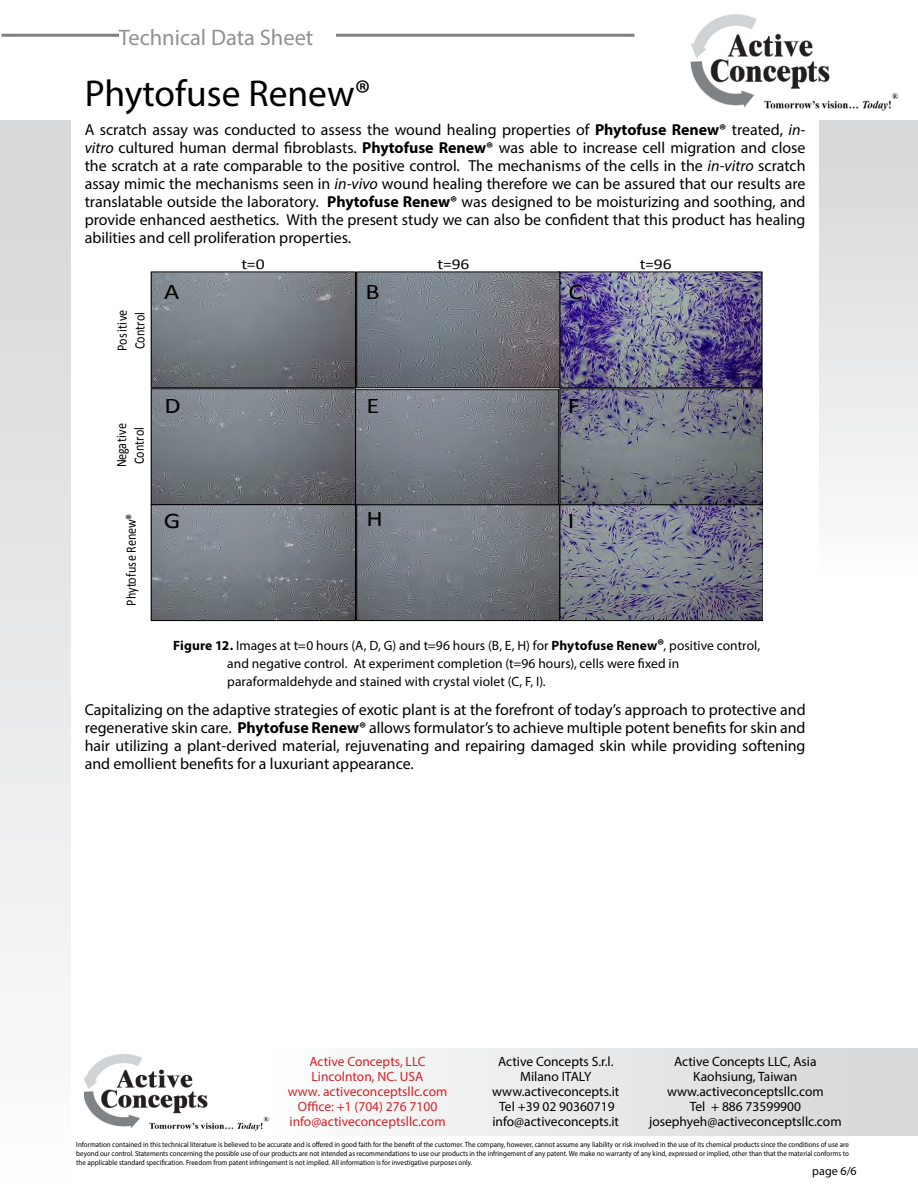
<style>
.page{position:relative;width:918px;height:1188px;background:#fff}
.page>*{position:absolute;margin:0;border:0;box-sizing:border-box;transform-origin:0 0}
.t1{font:37.5px "Myriad Pro";color:#000}
.t2{font:22.5px "Myriad Pro";color:#919195}
.t3{font:22.5px "Calibri";color:#000;scale:1.18 1}
.t4{font:15.9px/18px "Myriad Pro";color:#000;text-align:justify}
.t5{font:15px "Calibri";color:#000;scale:1.18 1}
.t6{font:14.25px/17.5px "Calibri";letter-spacing:.01em;color:#000;scale:.85 1}
.t7{font:13.5px/15px "Myriad Pro";color:#000;text-align:center}
.t8{font:13.5px/15px "Myriad Pro";color:#d2232a;text-align:center}
.t9{font:12px "Myriad Pro";color:#000}
.t10{font:7.5px/9px "Myriad Pro";color:#000;text-align:justify;scale:.93 1}
.s1{font-weight:700}
.s2{font-weight:700;font-size:15.75px}
.s3{font-style:italic}
</style>
<div class="page">
<img style="left:690px;top:14px;width:209px;height:97px">
<hr style="left:2px;top:34px;width:633px;height:3px;background:#807f83">
<div style="left:119px;top:28px;width:217px;height:31px;background:#fff"></div>
<div style="left:819px;top:120px;width:99px;height:459px;background:linear-gradient(to bottom,#d5d6d8,#fcfcfc)"></div>
<img style="left:85px;top:1054px;width:185px;height:77px">
<div style="left:272px;top:1048px;width:646px;height:87px;background:linear-gradient(to right,#fcfcfc,#d5d6d8)"></div>
<div style="left:0;top:120px;width:71px;height:1068px;background:linear-gradient(to bottom,#d5d6d8,#fcfcfc)"></div>
<img style="left:153px;top:390px;width:201px;height:229px">
<div style="left:151px;top:388px;width:205px;height:117px;border:1px solid #000"></div>
<img style="left:153px;top:273px;width:201px;height:113px">
<div style="left:151px;top:271px;width:205px;height:117px;border:1px solid #000"></div>
<div style="left:151px;top:504px;width:205px;height:117px;border:1px solid #000"></div>
<img style="left:358px;top:506px;width:200px;height:113px">
<div style="left:356px;top:504px;width:204px;height:117px;border:1px solid #000"></div>
<img style="left:358px;top:273px;width:403px;height:113px">
<div style="left:558px;top:271px;width:205px;height:117px;border:1px solid #000"></div>
<svg style="left:559px;top:388px;width:204px;height:233px"></svg>
<div style="left:356px;top:271px;width:204px;height:117px;border:1px solid #000"></div>
<img style="left:357px;top:391px;width:200px;height:112px">
<div style="left:355px;top:389px;width:204px;height:116px;border:1px solid #000"></div>
<h2 class="t2" style="left:119px;top:23px;width:196px">Technical Data Sheet</h2>
<h1 class="t1" style="left:85px;top:70px;width:287px">Phytofuse Renew®</h1>
<p class="t4" style="left:85px;top:120px;width:722px">A scratch assay was conducted to assess the wound healing properties of <span class="s1">Phytofuse Renew</span><span class="s2">®</span> treated, <span class="s3">in&shy;vitro</span> cultured human dermal fibroblasts. <span class="s1">Phytofuse Renew</span><span class="s2">®</span> was able to increase cell migration and close the scratch at a rate comparable to the positive control. The mechanisms of the cells in the <span class="s3">in-vitro</span> scratch assay mimic the mechanisms seen in <span class="s3">in-vivo</span> wound healing therefore we can be assured that our results are translatable outside the laboratory. <span class="s1">Phytofuse Renew</span><span class="s2">®</span> was designed to be moisturizing and soothing, and provide enhanced aesthetics. With the present study we can also be confident that this product has healing abilities and cell proliferation properties.</p>
<p class="t5" style="left:241px;top:255px;width:21px">t=0</p>
<p class="t5" style="left:438px;top:255px;width:29px">t=96</p>
<p class="t5" style="left:640px;top:255px;width:29px">t=96</p>
<p class="t6" style="left:113px;top:351px;width:50px;rotate:-90deg">Positive<br>Control</p>
<p class="t6" style="left:113px;top:467px;width:54px;rotate:-90deg">Negative<br>Control</p>
<p class="t6" style="left:122px;top:606px;width:110px;rotate:-90deg">Phytofuse Renew®</p>
<h2 class="t3" style="left:164px;top:277px;width:14px">A</h2>
<h2 class="t3" style="left:365px;top:277px;width:14px">B</h2>
<h2 class="t3" style="left:569px;top:277px;width:13px">C</h2>
<h2 class="t3" style="left:164px;top:392px;width:15px">D</h2>
<h2 class="t3" style="left:366px;top:392px;width:12px">E</h2>
<h2 class="t3" style="left:568px;top:392px;width:12px">F</h2>
<h2 class="t3" style="left:164px;top:506px;width:16px">G</h2>
<h2 class="t3" style="left:366px;top:504px;width:15px">H</h2>
<h2 class="t3" style="left:568px;top:506px;width:7px">I</h2>
<p class="t7" style="left:227px;top:636px;width:534px;line-height:18px;text-align:left;text-indent:-54px"><span class="s1">Figure 12.</span> Images at t=0 hours (A, D, G) and t=96 hours (B, E, H) for <span class="s1">Phytofuse Renew</span><span class="s2">®</span>, positive control, and negative control. At experiment completion (t=96 hours), cells were fixed in paraformaldehyde and stained with crystal violet (C, F, I).</p>
<p class="t4" style="left:85px;top:701px;width:722px">Capitalizing on the adaptive strategies of exotic plant is at the forefront of today’s approach to protective and regenerative skin care. <span class="s1">Phytofuse Renew</span><span class="s2">®</span> allows formulator’s to achieve multiple potent benefits for skin and hair utilizing a plant-derived material, rejuvenating and repairing damaged skin while providing softening and emollient benefits for a luxuriant appearance.</p>
<p class="t8" style="left:288px;top:1054px;width:161px">Active Concepts, LLC<br>Lincolnton, NC. USA<br>www. activeconceptsllc.com<br>Office: +1 (704) 276 7100 info@activeconceptsllc.com</p>
<p class="t7" style="left:492px;top:1054px;width:129px">Active Concepts S.r.l.<br>Milano ITALY www.activeconcepts.it<br>Tel +39 02 90360719 info@activeconcepts.it</p>
<p class="t7" style="left:649px;top:1054px;width:194px">Active Concepts LLC, Asia<br>Kaohsiung, Taiwan www.activeconceptsllc.com<br>Tel + 886 73599900 josephyeh@activeconceptsllc.com</p>
<p class="t10" style="left:76px;top:1139px;width:832px">Information contained in this technical literature is believed to be accurate and is offered in good faith for the benefit of the customer. The company, however, cannot assume any liability or risk involved in the use of its chemical products since the conditions of use are beyond our control. Statements concerning the possible use of our products are not intended as recommendations to use our products in the infringement of any patent. We make no warranty of any kind, expressed or implied, other than that the material conforms to the applicable standard specification. Freedom from patent infringement is not implied. All information is for investigative purposes only.</p>
<p class="t9" style="left:812px;top:1164px;width:46px">page 6/6</p>
</div>
